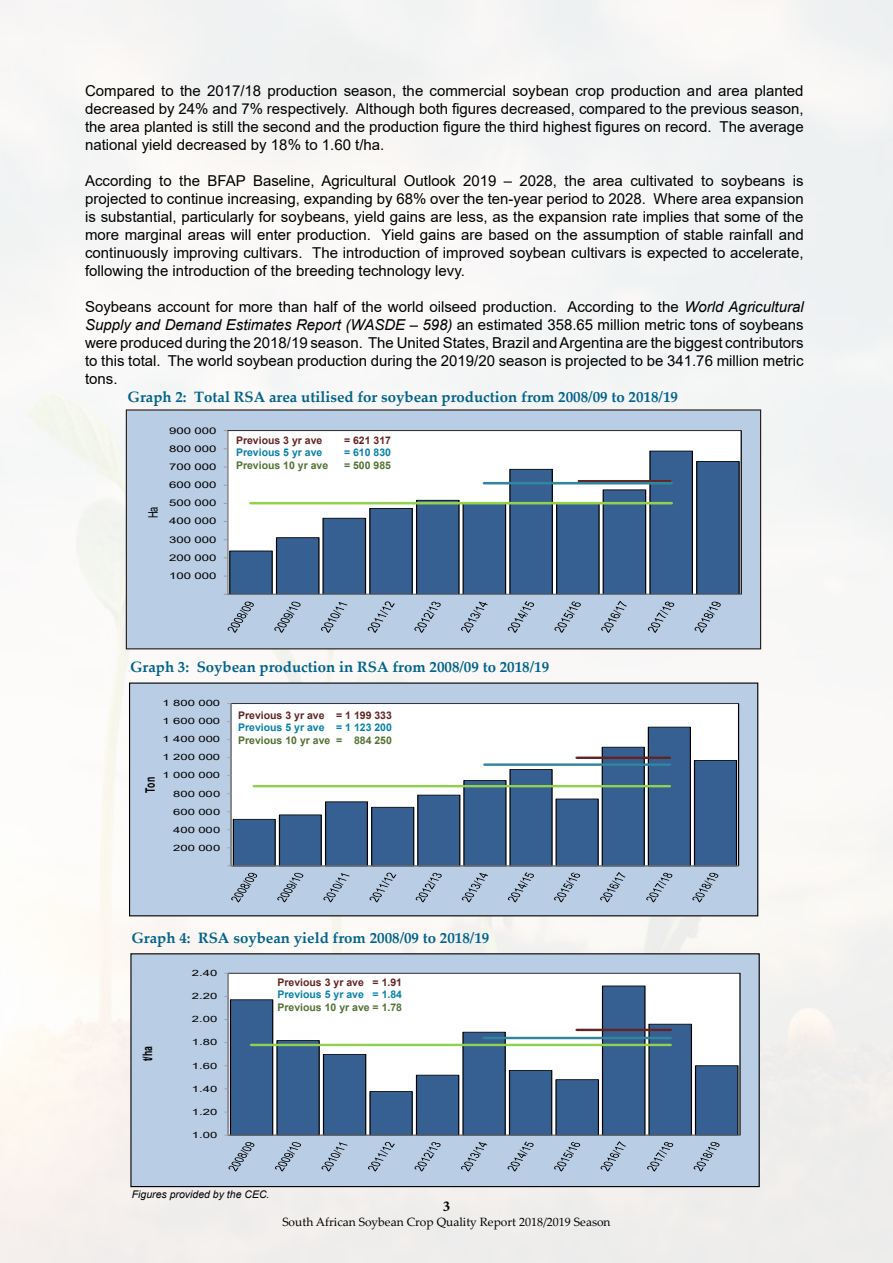
<style>
.page{position:relative;width:893px;height:1263px;background:#fff}
.page>*{position:absolute;margin:0;border:0;box-sizing:border-box;transform-origin:0 0}
.t1{font:15px/18px "Arial";color:#000;text-align:justify}
.t2{font:700 15px "Palatino Linotype";color:#03638c}
.t3{font:700 15px "Minion Pro";color:#000}
.t4{font:13.2px "Arial";color:#000;scale:.7 1}
.t5{font:700 13.05px "Arial";color:#000;scale:.66 1}
.t6{font:700 13.05px "Arial";color:#000;scale:.67 1}
.t7{font:12px "Palatino Linotype";color:#000}
.t8{font:700 10.5px "Arial";color:#537234}
.t9{font:700 10.5px "Arial";color:#632523}
.t10{font:700 10.5px "Arial";color:#0781a9}
.t11{font:italic 10.5px "Arial";color:#000}
.t12{font:9.15px "Arial";letter-spacing:-.005em;color:#000;scale:1.43 1}
.t13{font:8.7px "Arial";letter-spacing:-.005em;color:#000;scale:1.5 1}
.t14{font:8.7px "Arial";letter-spacing:-.005em;color:#000;scale:1.51 1}
.s1{font-style:italic}
</style>
<div class="page">
<div style="left:126px;top:410px;width:635px;height:239px;background:#b9cde5"></div>
<div style="left:228px;top:431px;width:513px;height:163px;background:#fff"></div>
<svg style="left:229px;top:450px;width:511px;height:144px"></svg>
<hr style="left:227px;top:431px;width:1px;height:163px;background:#939597">
<hr style="left:228px;top:594px;width:513px;height:1px;background:#989a9d">
<hr style="left:578px;top:480px;width:93px;height:3px;background:#632523">
<hr style="left:484px;top:482px;width:187px;height:3px;background:#31859c">
<hr style="left:251px;top:502px;width:420px;height:3px;background:#92d050">
<svg style="left:228px;top:602px;width:26px;height:31px"></svg>
<svg style="left:274px;top:602px;width:27px;height:31px"></svg>
<svg style="left:321px;top:602px;width:26px;height:31px"></svg>
<svg style="left:368px;top:601px;width:27px;height:32px"></svg>
<svg style="left:414px;top:602px;width:27px;height:31px"></svg>
<svg style="left:461px;top:602px;width:27px;height:31px"></svg>
<svg style="left:508px;top:601px;width:26px;height:32px"></svg>
<svg style="left:554px;top:601px;width:27px;height:32px"></svg>
<svg style="left:601px;top:601px;width:26px;height:32px"></svg>
<svg style="left:648px;top:601px;width:26px;height:32px"></svg>
<svg style="left:694px;top:602px;width:27px;height:31px"></svg>
<div style="left:130px;top:683px;width:628px;height:233px;background:#b9cde5"></div>
<div style="left:231px;top:704px;width:508px;height:162px;background:#fff"></div>
<svg style="left:232px;top:726px;width:506px;height:141px"></svg>
<hr style="left:231px;top:704px;width:1px;height:162px;background:#989a9d">
<hr style="left:231px;top:865px;width:508px;height:1px;background:#989a9d">
<hr style="left:577px;top:756px;width:92px;height:3px;background:#632523">
<hr style="left:485px;top:763px;width:184px;height:3px;background:#31859c">
<hr style="left:254px;top:785px;width:415px;height:3px;background:#92d050">
<svg style="left:231px;top:873px;width:26px;height:29px"></svg>
<svg style="left:277px;top:873px;width:26px;height:29px"></svg>
<svg style="left:323px;top:873px;width:27px;height:29px"></svg>
<svg style="left:369px;top:873px;width:27px;height:29px"></svg>
<svg style="left:416px;top:873px;width:26px;height:29px"></svg>
<svg style="left:462px;top:873px;width:26px;height:29px"></svg>
<svg style="left:508px;top:872px;width:26px;height:30px"></svg>
<svg style="left:554px;top:873px;width:26px;height:29px"></svg>
<svg style="left:600px;top:872px;width:25px;height:30px"></svg>
<svg style="left:646px;top:873px;width:26px;height:29px"></svg>
<svg style="left:692px;top:873px;width:26px;height:29px"></svg>
<div style="left:131px;top:954px;width:628px;height:232px;background:#b9cde5"></div>
<div style="left:228px;top:973px;width:512px;height:162px;background:#fff"></div>
<svg style="left:229px;top:985px;width:510px;height:151px"></svg>
<hr style="left:228px;top:973px;width:1px;height:162px;background:#989a9d">
<hr style="left:228px;top:1134px;width:512px;height:1px;background:#989a9d">
<hr style="left:577px;top:1028px;width:93px;height:3px;background:#632523">
<hr style="left:484px;top:1036px;width:186px;height:3px;background:#31859c">
<hr style="left:252px;top:1043px;width:418px;height:3px;background:#92d050">
<svg style="left:228px;top:1142px;width:26px;height:29px"></svg>
<svg style="left:275px;top:1142px;width:26px;height:29px"></svg>
<svg style="left:321px;top:1142px;width:27px;height:29px"></svg>
<svg style="left:368px;top:1142px;width:27px;height:29px"></svg>
<svg style="left:414px;top:1142px;width:27px;height:29px"></svg>
<svg style="left:461px;top:1142px;width:26px;height:29px"></svg>
<svg style="left:507px;top:1141px;width:27px;height:30px"></svg>
<svg style="left:554px;top:1142px;width:26px;height:29px"></svg>
<svg style="left:600px;top:1141px;width:26px;height:30px"></svg>
<svg style="left:647px;top:1142px;width:26px;height:29px"></svg>
<svg style="left:693px;top:1142px;width:27px;height:29px"></svg>
<div style="left:130px;top:953px;width:630px;height:234px;border:1px solid #000"></div>
<p class="t1" style="left:85px;top:83px;width:720px">Compared to the 2017/18 production season, the commercial soybean crop production and area planted decreased by 24% and 7% respectively. Although both figures decreased, compared to the previous season, the area planted is still the second and the production figure the third highest figures on record. The average national yield decreased by 18% to 1.60 t/ha.</p>
<p class="t1" style="left:85px;top:173px;width:720px">According to the BFAP Baseline, Agricultural Outlook 2019 – 2028, the area cultivated to soybeans is projected to continue increasing, expanding by 68% over the ten-year period to 2028. Where area expansion is substantial, particularly for soybeans, yield gains are less, as the expansion rate implies that some of the more marginal areas will enter production. Yield gains are based on the assumption of stable rainfall and continuously improving cultivars. The introduction of improved soybean cultivars is expected to accelerate, following the introduction of the breeding technology levy.</p>
<p class="t1" style="left:85px;top:299px;width:720px">Soybeans account for more than half of the world oilseed production. According to the <span class="s1">World Agricultural Supply and Demand Estimates Report (WASDE – 598)</span> an estimated 358.65 million metric tons of soybeans were produced during the 2018/19 season. The United States, Brazil and Argentina are the biggest contributors to this total. The world soybean production during the 2019/20 season is projected to be 341.76 million metric tons.</p>
<p class="t2" style="left:128px;top:391px;width:552px">Graph 2: Total RSA area utilised for soybean production from 2008/09 to 2018/19</p>
<p class="t9" style="left:236px;top:436px;width:88px">Previous 3 yr ave</p>
<p class="t9" style="left:344px;top:436px;width:48px">= 621 317</p>
<p class="t10" style="left:236px;top:449px;width:88px">Previous 5 yr ave</p>
<p class="t10" style="left:344px;top:449px;width:48px">= 610 830</p>
<p class="t8" style="left:236px;top:461px;width:94px">Previous 10 yr ave</p>
<p class="t8" style="left:344px;top:461px;width:48px">= 500 985</p>
<p class="t12" style="left:169px;top:427px;width:35px">900 000</p>
<p class="t12" style="left:169px;top:445px;width:35px">800 000</p>
<p class="t12" style="left:169px;top:463px;width:35px">700 000</p>
<p class="t4" style="left:148px;top:518px;width:18px;rotate:-90deg">Ha</p>
<p class="t12" style="left:169px;top:481px;width:35px">600 000</p>
<p class="t12" style="left:169px;top:500px;width:35px">500 000</p>
<p class="t12" style="left:169px;top:518px;width:35px">400 000</p>
<p class="t12" style="left:169px;top:536px;width:35px">300 000</p>
<p class="t12" style="left:169px;top:554px;width:35px">200 000</p>
<p class="t12" style="left:169px;top:572px;width:35px">100 000</p>
<p class="t2" style="left:130px;top:661px;width:421px">Graph 3: Soybean production in RSA from 2008/09 to 2018/19</p>
<p class="t6" style="left:145px;top:793px;width:25px;rotate:-90deg">Ton</p>
<p class="t13" style="left:162px;top:700px;width:40px">1 800 000</p>
<p class="t13" style="left:162px;top:718px;width:40px">1 600 000</p>
<p class="t13" style="left:162px;top:736px;width:40px">1 400 000</p>
<p class="t13" style="left:162px;top:754px;width:40px">1 200 000</p>
<p class="t13" style="left:162px;top:772px;width:40px">1 000 000</p>
<p class="t13" style="left:173px;top:790px;width:33px">800 000</p>
<p class="t13" style="left:173px;top:808px;width:33px">600 000</p>
<p class="t13" style="left:173px;top:826px;width:33px">400 000</p>
<p class="t13" style="left:173px;top:844px;width:33px">200 000</p>
<p class="t9" style="left:238px;top:711px;width:155px">Previous 3 yr ave = 1 199 333</p>
<p class="t10" style="left:238px;top:723px;width:155px">Previous 5 yr ave = 1 123 200</p>
<p class="t8" style="left:238px;top:736px;width:155px">Previous 10 yr ave = 884 250</p>
<p class="t2" style="left:131px;top:932px;width:359px">Graph 4: RSA soybean yield from 2008/09 to 2018/19</p>
<p class="t5" style="left:143px;top:1061px;width:25px;rotate:-90deg">t/ha</p>
<p class="t14" style="left:192px;top:970px;width:18px">2.40</p>
<p class="t14" style="left:192px;top:993px;width:18px">2.20</p>
<p class="t14" style="left:192px;top:1016px;width:18px">2.00</p>
<p class="t14" style="left:192px;top:1039px;width:18px">1.80</p>
<p class="t14" style="left:192px;top:1062px;width:18px">1.60</p>
<p class="t14" style="left:192px;top:1085px;width:18px">1.40</p>
<p class="t14" style="left:192px;top:1108px;width:18px">1.20</p>
<p class="t14" style="left:192px;top:1131px;width:18px">1.00</p>
<p class="t9" style="left:277px;top:978px;width:126px">Previous 3 yr ave = 1.91</p>
<p class="t10" style="left:277px;top:991px;width:126px">Previous 5 yr ave = 1.84</p>
<p class="t8" style="left:277px;top:1003px;width:126px">Previous 10 yr ave = 1.78</p>
<p class="t11" style="left:132px;top:1191px;width:139px">Figures provided by the CEC.</p>
<p class="t3" style="left:443px;top:1197px;width:9px">3</p>
<p class="t7" style="left:282px;top:1218px;width:330px">South African Soybean Crop Quality Report 2018/2019 Season</p>
</div>
